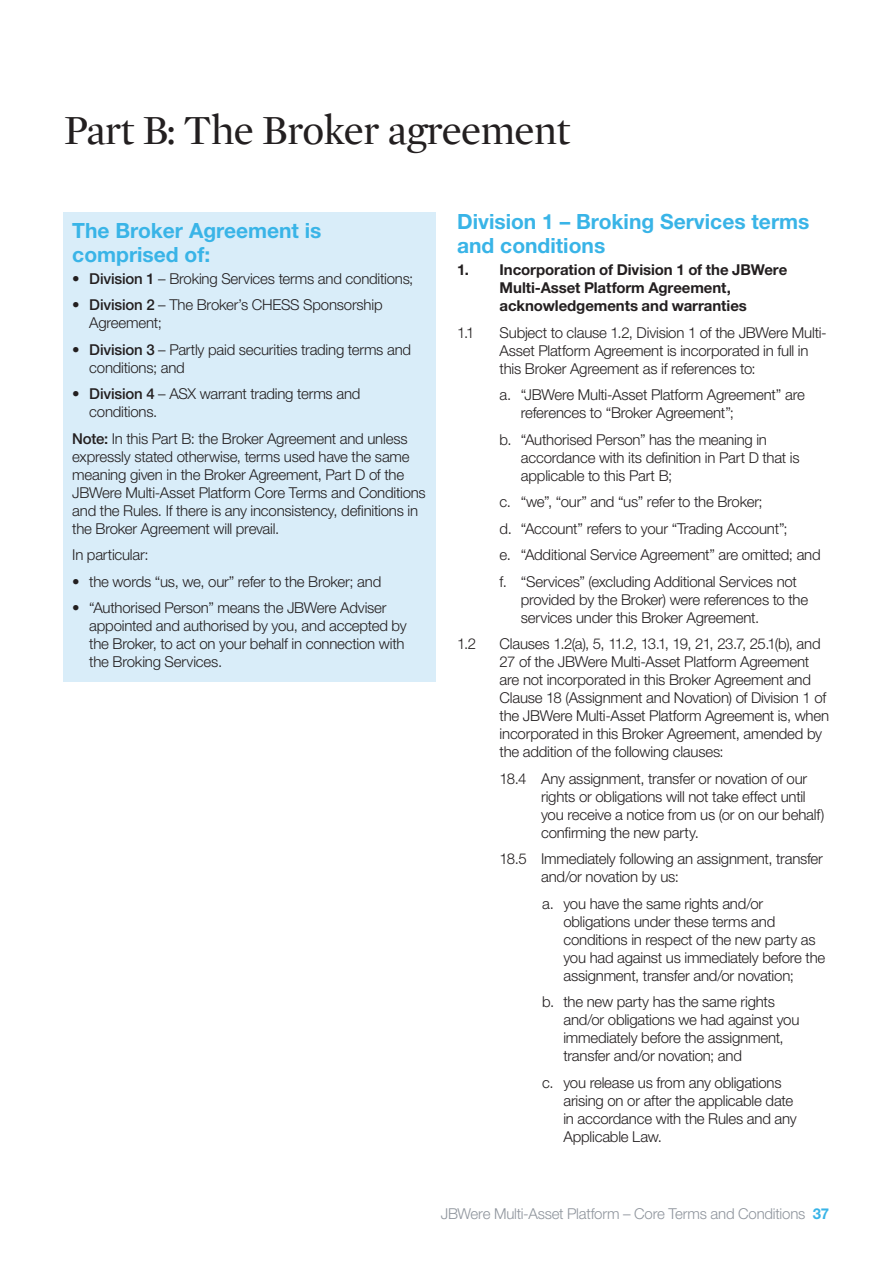
<style>
.page{position:relative;width:893px;height:1263px;background:#fff}
.page>*{position:absolute;margin:0;border:0;box-sizing:border-box;transform-origin:0 0}
._01A_-_Heading_1{font:42px "Mercury Display";letter-spacing:-.02em;color:#231f20}
._02D_-_Heading_2_Cya{font:700 21px/24px "Helvetica Neue";color:#39b4e7}
._11A_-_Body_Text{font:300 15px/18px "Helvetica Neue LT Pro";letter-spacing:-.015em;color:#231f20}
.Number_List_3{font:300 15px/18px "Helvetica Neue LT Pro";letter-spacing:-.015em;color:#231f20}
.t1{font:700 15px/18px "Helvetica Neue LT Pro";letter-spacing:-.005em;color:#231f20}
.t2{font:300 15px "Helvetica Neue LT Pro";letter-spacing:-.015em;color:#8f959d}
.s1{font-weight:500}
.s2{font-weight:700;color:#39b4e7}
</style>
<div class="page">
<div style="left:64px;top:213px;width:372px;height:469px;background:#d9edf9"></div>
<p class="_01A_-_Heading_1" style="left:64px;top:106px;width:508px">Part B: The Broker agreement</p>
<p class="_02D_-_Heading_2_Cya" style="left:72px;top:218px;width:251px">The Broker Agreement is comprised of:</p>
<p class="_11A_-_Body_Text" style="left:72px;top:269px;width:343px">• <span class="s1">Division 1</span> – Broking Services terms and conditions;</p>
<p class="_11A_-_Body_Text" style="left:89px;top:296px;width:295px;text-indent:-17px">• <span class="s1">Division 2</span> – The Broker’s CHESS Sponsorship<br>Agreement;</p>
<p class="_11A_-_Body_Text" style="left:89px;top:340px;width:323px;text-indent:-17px">• <span class="s1">Division 3</span> – Partly paid securities trading terms and conditions; and</p>
<p class="_11A_-_Body_Text" style="left:89px;top:385px;width:273px;text-indent:-17px">• <span class="s1">Division 4</span> – ASX warrant trading terms and conditions.</p>
<p class="_11A_-_Body_Text" style="left:72px;top:429px;width:355px"><span class="s1">Note:</span> In this Part B: the Broker Agreement and unless expressly stated otherwise, terms used have the same meaning given in the Broker Agreement, Part D of the JBWere Multi-Asset Platform Core Terms and Conditions and the Rules. If there is any inconsistency, definitions in the Broker Agreement will prevail.</p>
<p class="_11A_-_Body_Text" style="left:72px;top:546px;width:78px">In particular:</p>
<p class="_11A_-_Body_Text" style="left:72px;top:572px;width:311px">• the words “us, we, our” refer to the Broker; and</p>
<p class="_11A_-_Body_Text" style="left:89px;top:599px;width:319px;text-indent:-17px">• “Authorised Person” means the JBWere Adviser appointed and authorised by you, and accepted by the Broker, to act on your behalf in connection with the Broking Services.</p>
<p class="_02D_-_Heading_2_Cya" style="left:457px;top:209px;width:354px">Division 1 – Broking Services terms and conditions</p>
<p class="t1" style="left:500px;top:261px;width:289px;text-indent:-43px">1. Incorporation of Division 1 of the JBWere<br>Multi-Asset Platform Agreement, acknowledgements and warranties</p>
<p class="_11A_-_Body_Text" style="left:457px;top:323px;width:19px">1.1</p>
<p class="_11A_-_Body_Text" style="left:500px;top:323px;width:329px">Subject to clause 1.2, Division 1 of the JBWere Multi-<br>Asset Platform Agreement is incorporated in full in this Broker Agreement as if references to:</p>
<p class="_11A_-_Body_Text" style="left:521px;top:386px;width:285px;text-indent:-21px">a. “JBWere Multi-Asset Platform Agreement” are references to “Broker Agreement”;</p>
<p class="_11A_-_Body_Text" style="left:521px;top:430px;width:280px;text-indent:-21px">b. “Authorised Person” has the meaning in accordance with its definition in Part D that is applicable to this Part B;</p>
<p class="_11A_-_Body_Text" style="left:500px;top:493px;width:265px">c. “we”, “our” and “us” refer to the Broker;</p>
<p class="_11A_-_Body_Text" style="left:500px;top:519px;width:290px">d. “Account” refers to your “Trading Account”;</p>
<p class="_11A_-_Body_Text" style="left:500px;top:546px;width:323px">e. “Additional Service Agreement” are omitted; and</p>
<p class="_11A_-_Body_Text" style="left:521px;top:572px;width:289px;text-indent:-21px">f. “Services” (excluding Additional Services not provided by the Broker) were references to the services under this Broker Agreement.</p>
<p class="_11A_-_Body_Text" style="left:457px;top:635px;width:21px">1.2</p>
<p class="_11A_-_Body_Text" style="left:500px;top:635px;width:331px">Clauses 1.2(a), 5, 11.2, 13.1, 19, 21, 23.7, 25.1(b), and 27 of the JBWere Multi-Asset Platform Agreement are not incorporated in this Broker Agreement and Clause 18 (Assignment and Novation) of Division 1 of the JBWere Multi-Asset Platform Agreement is, when incorporated in this Broker Agreement, amended by the addition of the following clauses:</p>
<p class="Number_List_3" style="left:541px;top:769px;width:285px;text-indent:-41px">18.4 Any assignment, transfer or novation of our rights or obligations will not take effect until you receive a notice from us (or on our behalf) confirming the new party.</p>
<p class="Number_List_3" style="left:541px;top:850px;width:283px;text-indent:-41px">18.5 Immediately following an assignment, transfer and/or novation by us:</p>
<p class="_11A_-_Body_Text" style="left:563px;top:894px;width:263px;text-indent:-21px">a. you have the same rights and/or obligations under these terms and conditions in respect of the new party as you had against us immediately before the assignment, transfer and/or novation;</p>
<p class="_11A_-_Body_Text" style="left:563px;top:993px;width:237px;text-indent:-21px">b. the new party has the same rights and/or obligations we had against you immediately before the assignment, transfer and/or novation; and</p>
<p class="_11A_-_Body_Text" style="left:563px;top:1073px;width:235px;text-indent:-21px">c. you release us from any obligations arising on or after the applicable date in accordance with the Rules and any<br>Applicable Law.</p>
<p class="t2" style="left:441px;top:1205px;width:390px">JBWere Multi-Asset Platform – Core Terms and Conditions <span class="s2">37</span></p>
</div>
